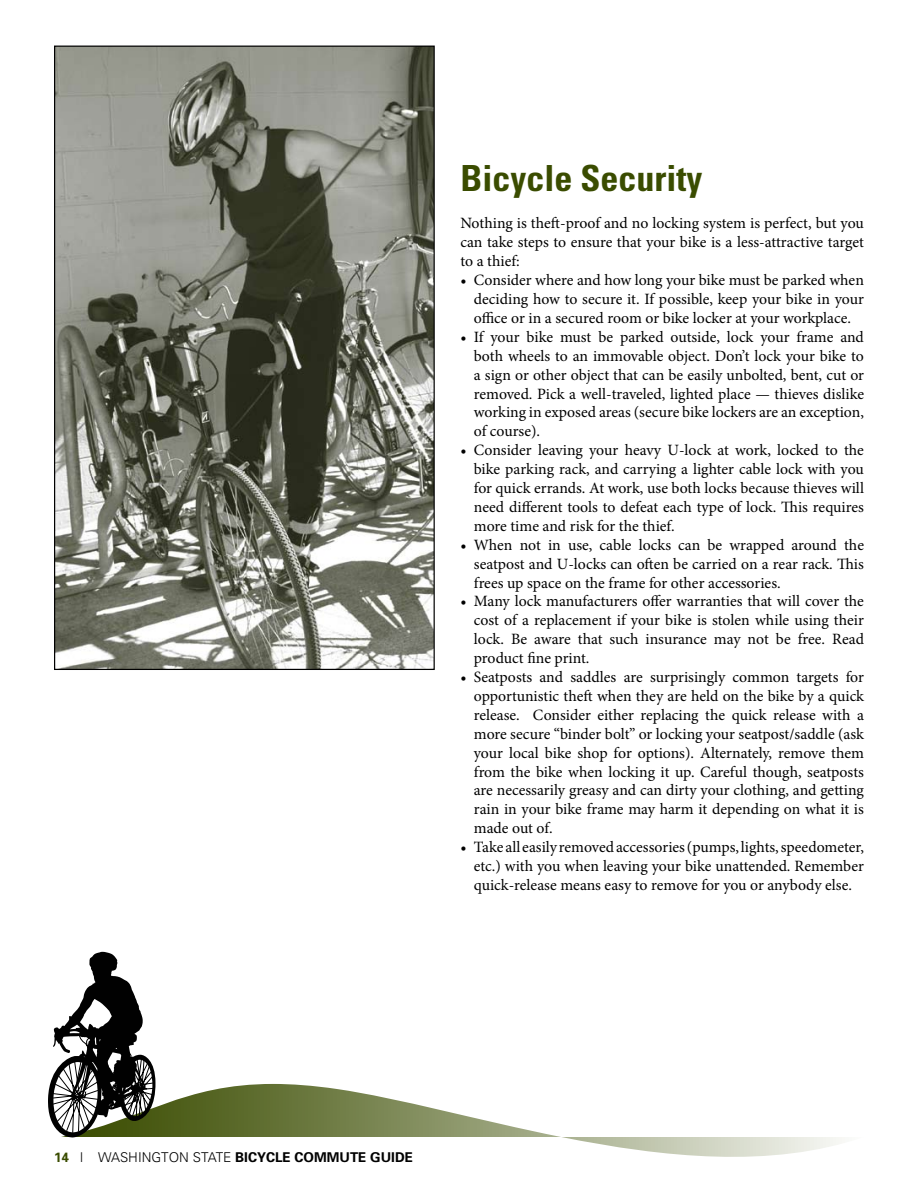
<style>
.page{position:relative;width:918px;height:1188px;background:#fff}
.page>*{position:absolute;margin:0;border:0;box-sizing:border-box;transform-origin:0 0}
.t1{font:700 condensed 36px "Univers";color:#3a4c00}
.t2{font:15.75px/18.9px "Minion Pro";letter-spacing:-.005em;color:#000;text-align:justify}
.t3{font:700 13.5px "Univers";color:#000}
.s1{color:#3a4c00}
.s2{font-weight:300}
</style>
<div class="page">
<svg style="left:69px;top:1084px;width:773px;height:73px"></svg>
<svg style="left:48px;top:952px;width:107px;height:185px"></svg>
<img style="left:56px;top:48px;width:377px;height:620px">
<h1 class="t1" style="left:460px;top:156px;width:243px">Bicycle Security</h1>
<p class="t2" style="left:460px;top:214px;width:405px">Nothing is theft-proof and no locking system is perfect, but you can take steps to ensure that your bike is a less-attractive target to a thief:</p>
<p class="t2" style="left:474px;top:271px;width:392px;text-indent:-13px">• Consider where and how long your bike must be parked when deciding how to secure it. If possible, keep your bike in your office or in a secured room or bike locker at your workplace.</p>
<p class="t2" style="left:474px;top:327px;width:392px;text-indent:-13px">• If your bike must be parked outside, lock your frame and both wheels to an immovable object. Don’t lock your bike to a sign or other object that can be easily unbolted, bent, cut or removed. Pick a well-traveled, lighted place — thieves dislike working in exposed areas (secure bike lockers are an exception, of course).</p>
<p class="t2" style="left:474px;top:441px;width:392px;text-indent:-13px">• Consider leaving your heavy U-lock at work, locked to the bike parking rack, and carrying a lighter cable lock with you for quick errands. At work, use both locks because thieves will need different tools to defeat each type of lock. This requires more time and risk for the thief.</p>
<p class="t2" style="left:474px;top:535px;width:392px;text-indent:-13px">• When not in use, cable locks can be wrapped around the seatpost and U-locks can often be carried on a rear rack. This frees up space on the frame for other accessories.</p>
<p class="t2" style="left:474px;top:592px;width:392px;text-indent:-13px">• Many lock manufacturers offer warranties that will cover the cost of a replacement if your bike is stolen while using their lock. Be aware that such insurance may not be free. Read product fine print.</p>
<p class="t2" style="left:474px;top:668px;width:392px;text-indent:-13px">• Seatposts and saddles are surprisingly common targets for opportunistic theft when they are held on the bike by a quick release. Consider either replacing the quick release with a more secure “binder bolt” or locking your seatpost/saddle (ask your local bike shop for options). Alternately, remove them from the bike when locking it up. Careful though, seatposts are necessarily greasy and can dirty your clothing, and getting rain in your bike frame may harm it depending on what it is made out of.</p>
<p class="t2" style="left:474px;top:838px;width:392px;text-indent:-13px">• Take all easily removed accessories (pumps, lights, speedometer, etc.) with you when leaving your bike unattended. Remember quick-release means easy to remove for you or anybody else.</p>
<p class="t3" style="left:54px;top:1149px;width:361px"><span class="s1">14</span> <span class="s2">| WASHINGTON STATE</span> BICYCLE COMMUTE GUIDE</p>
</div>
